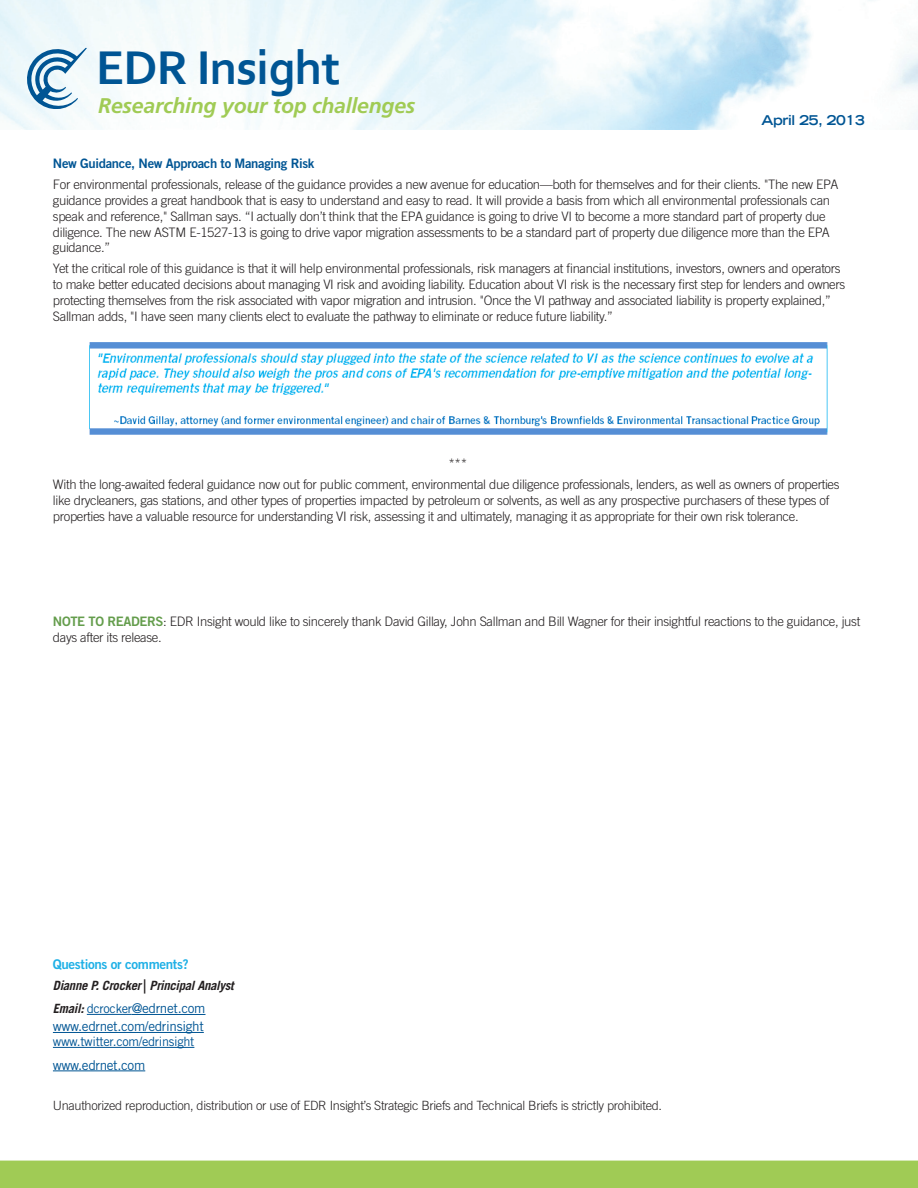
<style>
.page{position:relative;width:918px;height:1188px;background:#fff}
.page>*{position:absolute;margin:0;border:0;box-sizing:border-box;transform-origin:0 0}
.t1{font:700 49.5px "Corbel";letter-spacing:-.015em;color:#005594}
.t2{font:italic 700 21.3px "Frutiger LT Std";letter-spacing:-.01em;color:#a0cb55}
.t3{font:17.85px "Myriad";color:#005594}
.body{font:13.5px/18px "Trade Gothic LT Std";letter-spacing:-.025em;color:#005594}
.t4{font:700 expanded 13.5px "Trade Gothic LT Std";letter-spacing:-.025em;color:#005594}
.body-2{font:13.35px "Trade Gothic LT Std Bd 2";letter-spacing:-.025em;color:#1fb0e6}
.body-3{font:300 13.05px/15.8px "Trade Gothic LT Std";letter-spacing:-.025em;color:#231f20}
.body-4{font:13.05px "Trade Gothic LT Std Bd 2";letter-spacing:-.025em;color:#005594}
.body-5{font:300 12.75px "Trade Gothic LT Std";letter-spacing:-.025em;color:#231f20}
.body-6{font:italic 700 12.75px "Trade Gothic LT Std";letter-spacing:-.025em;color:#231f20}
.body-7{font:12.75px "Trade Gothic LT Std";letter-spacing:-.025em;color:#005594}
.s1{font-family:"Trade Gothic LT Std Bd 2";font-weight:400;color:#649d4c}
.s2{font-weight:700;font-style:italic;font-size:12.75px;color:#231f20}
.s3{font-size:12.75px}
</style>
<div class="page">
<div style="left:0;top:1161px;width:918px;height:27px;background:#a0cb55"></div>
<svg style="left:27px;top:48px;width:60px;height:61px"></svg>
<hr style="left:87px;top:1014px;width:45px;height:1px;background:#005594">
<hr style="left:132px;top:1014px;width:74px;height:1px;background:#005594">
<hr style="left:53px;top:1032px;width:151px;height:1px;background:#005594">
<hr style="left:53px;top:1047px;width:141px;height:1px;background:#005594">
<hr style="left:53px;top:1071px;width:92px;height:1px;background:#005594">
<img style="left:89px;top:342px;width:739px;height:93px">
<h1 class="t1" style="left:96px;top:37px;width:246px">EDR Insight</h1>
<h3 class="t3" style="left:134px;top:68px;width:11px">®</h3>
<h2 class="t2" style="left:98px;top:93px;width:319px">Researching your top challenges</h2>
<p class="t4" style="left:761px;top:111px;width:105px">April 25, 2013</p>
<p class="body-4" style="left:53px;top:155px;width:263px">New Guidance, New Approach to Managing Risk</p>
<p class="body-3" style="left:53px;top:177px;width:787px">For environmental professionals, release of the guidance provides a new avenue for education—both for themselves and for their clients. "The new EPA guidance provides a great handbook that is easy to understand and easy to read. It will provide a basis from which all environmental professionals can speak and reference," Sallman says. “I actually don’t think that the EPA guidance is going to drive VI to become a more standard part of property due diligence. The new ASTM E-1527-13 is going to drive vapor migration assessments to be a standard part of property due diligence more than the EPA guidance.”</p>
<p class="body-3" style="left:53px;top:261px;width:794px">Yet the critical role of this guidance is that it will help environmental professionals, risk managers at financial institutions, investors, owners and operators to make better educated decisions about managing VI risk and avoiding liability. Education about VI risk is the necessary first step for lenders and owners protecting themselves from the risk associated with vapor migration and intrusion. "Once the VI pathway and associated liability is property explained,” Sallman adds, "I have seen many clients elect to evaluate the pathway to eliminate or reduce future liability.”</p>
<p class="body-3" style="left:448px;top:455px;width:20px">***</p>
<p class="body-3" style="left:53px;top:476px;width:788px">With the long-awaited federal guidance now out for public comment, environmental due diligence professionals, lenders, as well as owners of properties like drycleaners, gas stations, and other types of properties impacted by petroleum or solvents, as well as any prospective purchasers of these types of properties have a valuable resource for understanding VI risk, assessing it and ultimately, managing it as appropriate for their own risk tolerance.</p>
<p class="body-3" style="left:53px;top:614px;width:809px"><span class="s1">NOTE TO READERS</span>: EDR Insight would like to sincerely thank David Gillay, John Sallman and Bill Wagner for their insightful reactions to the guidance, just days after its release.</p>
<p class="body-2" style="left:53px;top:956px;width:137px">Questions or comments?</p>
<p class="body-6" style="left:53px;top:977px;width:182px">Dianne P. Crocker| Principal Analyst</p>
<p class="body" style="left:53px;top:999px;width:154px"><span class="s2">Email:</span> <span class="s3">dcrocker</span>@edrnet.com www.edrnet.com/edrinsight</p>
<p class="body-7" style="left:53px;top:1034px;width:143px">www.twitter.com/edrinsight</p>
<p class="body" style="left:53px;top:1056px;width:94px">www.edrnet.com</p>
<p class="body-5" style="left:53px;top:1098px;width:611px">Unauthorized reproduction, distribution or use of EDR Insight’s Strategic Briefs and Technical Briefs is strictly prohibited.</p>
</div>
